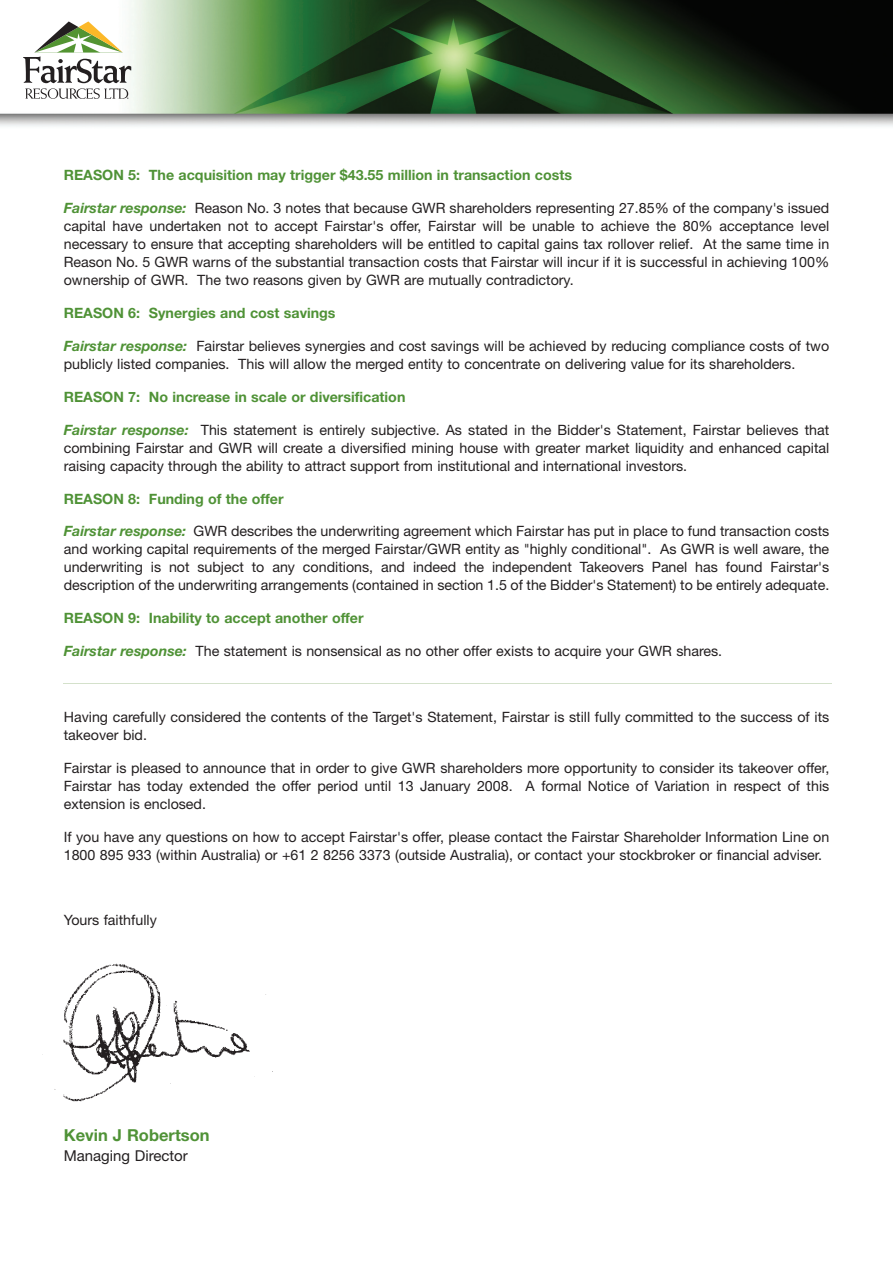
<style>
.page{position:relative;width:893px;height:1263px;background:#fff}
.page>*{position:absolute;margin:0;border:0;box-sizing:border-box;transform-origin:0 0}
.t1{font:700 16.5px "Helvetica Neue";color:#4f9236}
.t2{font:15px "Helvetica Neue";color:#231f20}
.t3{font:14.25px/18px "Helvetica Neue";color:#231f20;text-align:justify}
.t4{font:700 14.25px "Helvetica Neue";color:#4f9236}
.s1{font-weight:700;font-style:italic;color:#4f9236}
</style>
<div class="page">
<img style="left:0;top:0;width:892px;height:127px">
<svg style="left:23px;top:21px;width:108px;height:78px"></svg>
<img style="left:42px;top:963px;width:231px;height:139px">
<hr style="left:63px;top:683px;width:768px;height:1px;background:#d4e1cb">
<p class="t4" style="left:64px;top:170px;width:510px">REASON 5: The acquisition may trigger $43.55 million in transaction costs</p>
<p class="t3" style="left:64px;top:201px;width:767px"><span class="s1">Fairstar response:</span> Reason No. 3 notes that because GWR shareholders representing 27.85% of the company's issued capital have undertaken not to accept Fairstar's offer, Fairstar will be unable to achieve the 80% acceptance level necessary to ensure that accepting shareholders will be entitled to capital gains tax rollover relief. At the same time in Reason No. 5 GWR warns of the substantial transaction costs that Fairstar will incur if it is successful in achieving 100% ownership of GWR. The two reasons given by GWR are mutually contradictory.</p>
<p class="t4" style="left:64px;top:308px;width:273px">REASON 6: Synergies and cost savings</p>
<p class="t3" style="left:64px;top:338px;width:767px"><span class="s1">Fairstar response:</span> Fairstar believes synergies and cost savings will be achieved by reducing compliance costs of two publicly listed companies. This will allow the merged entity to concentrate on delivering value for its shareholders.</p>
<p class="t4" style="left:64px;top:392px;width:343px">REASON 7: No increase in scale or diversification</p>
<p class="t3" style="left:64px;top:422px;width:767px"><span class="s1">Fairstar response:</span> This statement is entirely subjective. As stated in the Bidder's Statement, Fairstar believes that combining Fairstar and GWR will create a diversified mining house with greater market liquidity and enhanced capital raising capacity through the ability to attract support from institutional and international investors.</p>
<p class="t4" style="left:64px;top:493px;width:221px">REASON 8: Funding of the offer</p>
<p class="t3" style="left:64px;top:524px;width:767px"><span class="s1">Fairstar response:</span> GWR describes the underwriting agreement which Fairstar has put in place to fund transaction costs and working capital requirements of the merged Fairstar/GWR entity as "highly conditional". As GWR is well aware, the underwriting is not subject to any conditions, and indeed the independent Takeovers Panel has found Fairstar's description of the underwriting arrangements (contained in section 1.5 of the Bidder's Statement) to be entirely adequate.</p>
<p class="t4" style="left:64px;top:613px;width:301px">REASON 9: Inability to accept another offer</p>
<p class="t3" style="left:64px;top:644px;width:660px"><span class="s1">Fairstar response:</span> The statement is nonsensical as no other offer exists to acquire your GWR shares.</p>
<p class="t3" style="left:64px;top:709px;width:767px">Having carefully considered the contents of the Target's Statement, Fairstar is still fully committed to the success of its takeover bid.</p>
<p class="t3" style="left:64px;top:760px;width:767px">Fairstar is pleased to announce that in order to give GWR shareholders more opportunity to consider its takeover offer, Fairstar has today extended the offer period until 13 January 2008. A formal Notice of Variation in respect of this extension is enclosed.</p>
<p class="t3" style="left:64px;top:829px;width:767px">If you have any questions on how to accept Fairstar's offer, please contact the Fairstar Shareholder Information Line on<br>1800 895 933 (within Australia) or +61 2 8256 3373 (outside Australia), or contact your stockbroker or financial adviser.</p>
<p class="t3" style="left:64px;top:913px;width:95px">Yours faithfully</p>
<p class="t1" style="left:64px;top:1129px;width:147px">Kevin J Robertson</p>
<p class="t2" style="left:64px;top:1151px;width:126px">Managing Director</p>
</div>
